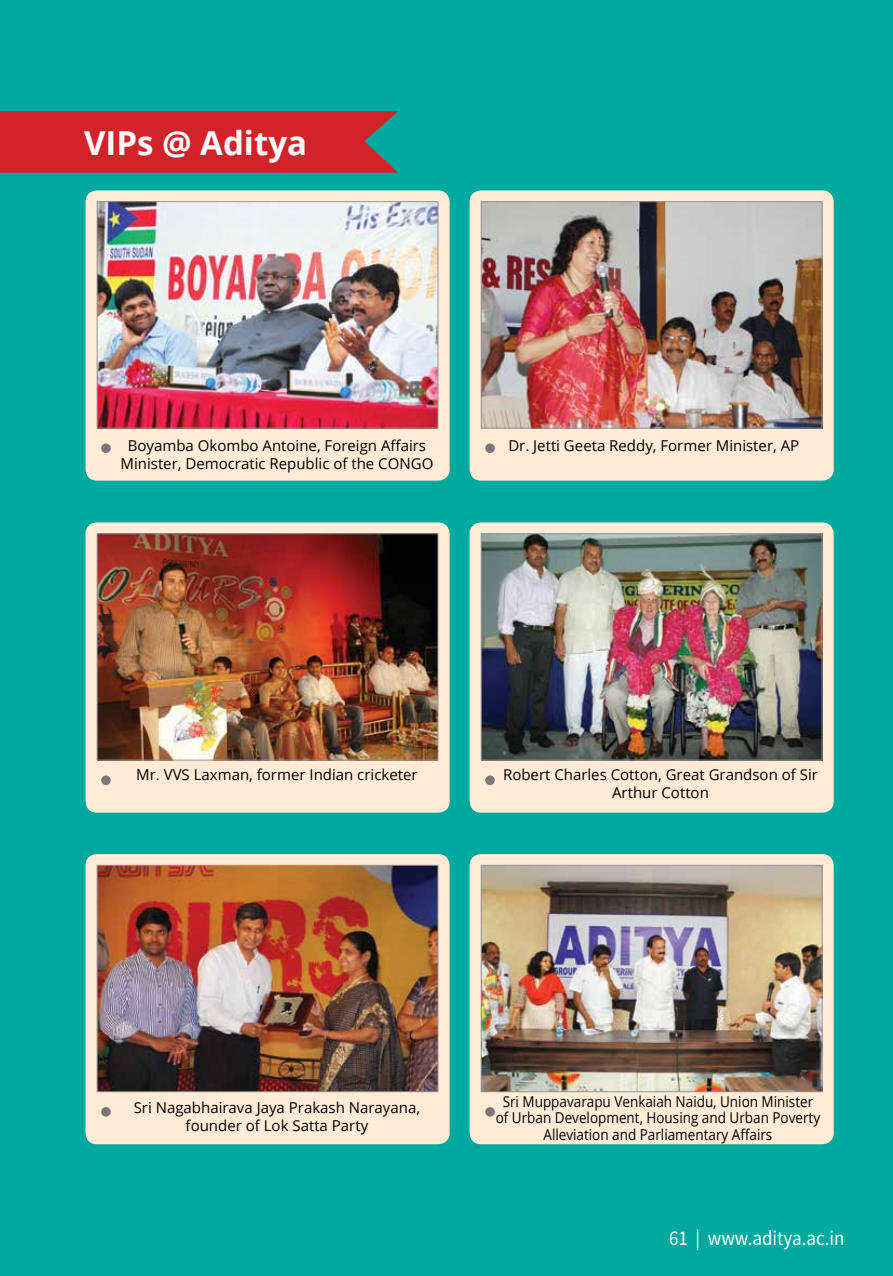
<style>
.page{position:relative;width:893px;height:1276px;background:#00a99d}
.page>*{position:absolute;margin:0;border:0;box-sizing:border-box;transform-origin:0 0}
.t1{font:700 33px "Open Sans";color:#fff}
.t2{font:21px "Source Sans Pro";color:#fff;scale:.9 1}
.t3{font:15px/18px "Open Sans";color:#000;text-align:center}
.t4{font:15px/16.5px "Open Sans";color:#000;text-align:center;scale:.9 1}
</style>
<div class="page">
<svg style="left:0;top:111px;width:398px;height:62px;background:#c8292f"></svg>
<div style="left:86px;top:190px;width:364px;height:290px;background:#ffebd6;border-radius:11px"></div>
<div style="left:470px;top:190px;width:364px;height:290px;background:#ffebd6;border-radius:11px"></div>
<img style="left:96px;top:201px;width:343px;height:228px">
<img style="left:480px;top:201px;width:343px;height:228px">
<div style="left:101px;top:443px;width:10px;height:10px;background:#7c767a;border-radius:50%"></div>
<div style="left:485px;top:443px;width:10px;height:10px;background:#7c767a;border-radius:50%"></div>
<div style="left:86px;top:854px;width:364px;height:290px;background:#ffebd6;border-radius:11px"></div>
<div style="left:470px;top:854px;width:364px;height:290px;background:#ffebd6;border-radius:11px"></div>
<img style="left:96px;top:864px;width:343px;height:228px">
<img style="left:480px;top:864px;width:343px;height:228px">
<div style="left:101px;top:1107px;width:10px;height:9px;background:#7c767a;border-radius:50%"></div>
<div style="left:485px;top:1107px;width:10px;height:9px;background:#7c767a;border-radius:50%"></div>
<div style="left:86px;top:522px;width:364px;height:290px;background:#ffebd6;border-radius:11px"></div>
<div style="left:470px;top:522px;width:364px;height:290px;background:#ffebd6;border-radius:11px"></div>
<img style="left:96px;top:533px;width:343px;height:228px">
<img style="left:480px;top:533px;width:343px;height:228px">
<div style="left:101px;top:775px;width:10px;height:10px;background:#7c767a;border-radius:50%"></div>
<div style="left:485px;top:775px;width:10px;height:10px;background:#7c767a;border-radius:50%"></div>
<h1 class="t1" style="left:84px;top:119px;width:225px">VIPs @ Aditya</h1>
<p class="t3" style="left:120px;top:436px;width:314px">Boyamba Okombo Antoine, Foreign Affairs<br>Minister, Democratic Republic of the CONGO</p>
<p class="t3" style="left:508px;top:436px;width:292px">Dr. Jetti Geeta Reddy, Former Minister, AP</p>
<p class="t3" style="left:136px;top:765px;width:283px">Mr. VVS Laxman, former Indian cricketer</p>
<p class="t3" style="left:503px;top:765px;width:316px">Robert Charles Cotton, Great Grandson of Sir<br>Arthur Cotton</p>
<p class="t3" style="left:134px;top:1097px;width:288px">Sri Nagabhairava Jaya Prakash Narayana, founder of Lok Satta Party</p>
<p class="t4" style="left:496px;top:1092px;width:362px">Sri Muppavarapu Venkaiah Naidu, Union Minister of Urban Development, Housing and Urban Poverty<br>Alleviation and Parliamentary Affairs</p>
<h2 class="t2" style="left:669px;top:1224px;width:196px">61 | www.aditya.ac.in</h2>
</div>
